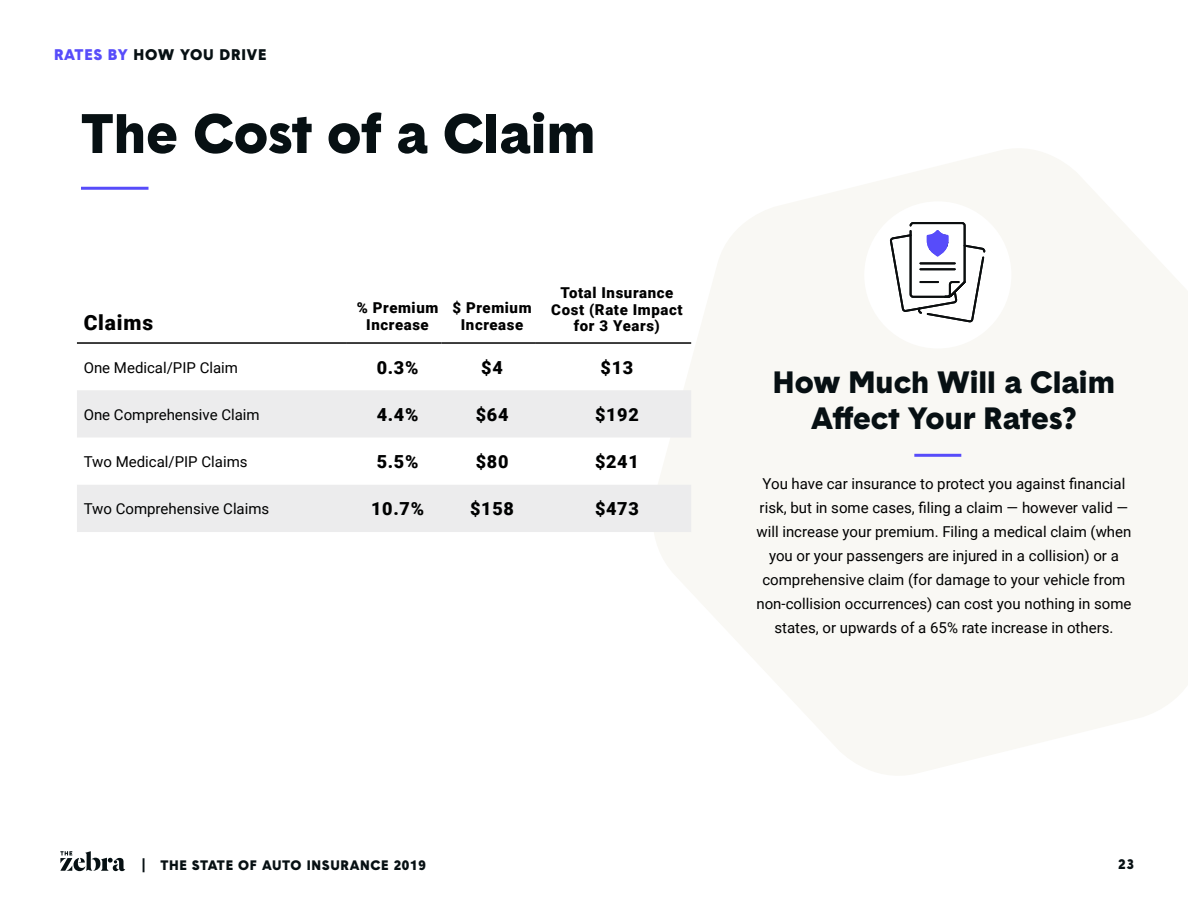
<style>
.page{position:relative;width:1188px;height:918px;background:#fff}
.page>*{position:absolute;margin:0;border:0;box-sizing:border-box;transform-origin:0 0}
.t1{font:900 54px "Basetica";color:#071013}
.t2{font:900 30px/36px "Basetica";color:#071013;text-align:center}
.t3{font:900 21px "Roboto";letter-spacing:.04em;color:#000101}
.t4{font:900 18px "Roboto";letter-spacing:.04em;color:#000101}
.t5{font:15px/24px "Roboto";color:#000;text-align:center}
.t6{font:15px "Roboto";color:#000101}
.t7{font:900 15px/16.5px "Roboto";letter-spacing:.04em;color:#000101;text-align:center}
.t8{font:900 15px "Basetica";letter-spacing:.05em;color:#071013}
.t9{font:900 13.5px "Basetica";color:#071013}
.t10{font:900 13.35px "Basetica";letter-spacing:.05em;color:#071013}
.s1{color:#574cfa}
</style>
<div class="page">
<svg style="left:654px;top:149px;width:534px;height:626px;fill:#f9f8f4"></svg>
<div style="left:864px;top:201px;width:147px;height:148px;background:#fff;border-radius:50%"></div>
<hr style="left:81px;top:187px;width:67px;height:3px;background:#574cfa">
<svg style="left:891px;top:222px;width:95px;height:101px"></svg>
<hr style="left:914px;top:454px;width:47px;height:3px;background:#574cfa">
<svg style="left:77px;top:390px;width:614px;height:142px;fill:#ececed"></svg>
<hr style="left:77px;top:342px;width:270px;height:2px;background:#000101">
<hr style="left:347px;top:342px;width:94px;height:2px;background:#000101">
<hr style="left:441px;top:342px;width:95px;height:2px;background:#000101">
<hr style="left:536px;top:342px;width:155px;height:2px;background:#000101">
<svg style="left:60px;top:851px;width:65px;height:20px"></svg>
<p class="t8" style="left:54px;top:44px;width:214px"><span class="s1">RATES BY</span> HOW YOU DRIVE</p>
<h1 class="t1" style="left:81px;top:95px;width:516px">The Cost of a Claim</h1>
<h3 class="t3" style="left:84px;top:308px;width:71px">Claims</h3>
<p class="t7" style="left:357px;top:299px;width:83px">% Premium<br>Increase</p>
<p class="t7" style="left:453px;top:299px;width:81px">$ Premium<br>Increase</p>
<p class="t7" style="left:551px;top:284px;width:133px">Total Insurance<br>Cost (Rate Impact for 3 Years)</p>
<p class="t6" style="left:84px;top:357px;width:156px">One Medical/PIP Claim</p>
<p class="t4" style="left:377px;top:355px;width:43px">0.3%</p>
<p class="t4" style="left:481px;top:355px;width:23px">$4</p>
<p class="t4" style="left:601px;top:355px;width:34px">$13</p>
<p class="t6" style="left:84px;top:404px;width:178px">One Comprehensive Claim</p>
<p class="t4" style="left:377px;top:402px;width:43px">4.4%</p>
<p class="t4" style="left:476px;top:402px;width:34px">$64</p>
<p class="t4" style="left:595px;top:402px;width:45px">$192</p>
<p class="t6" style="left:84px;top:451px;width:165px">Two Medical/PIP Claims</p>
<p class="t4" style="left:377px;top:449px;width:43px">5.5%</p>
<p class="t4" style="left:476px;top:449px;width:34px">$80</p>
<p class="t4" style="left:595px;top:449px;width:45px">$241</p>
<p class="t6" style="left:84px;top:498px;width:187px">Two Comprehensive Claims</p>
<p class="t4" style="left:371px;top:496px;width:54px">10.7%</p>
<p class="t4" style="left:470px;top:496px;width:45px">$158</p>
<p class="t4" style="left:595px;top:496px;width:45px">$473</p>
<h2 class="t2" style="left:773px;top:363px;width:343px">How Much Will a Claim<br>Affect Your Rates?</h2>
<p class="t5" style="left:756px;top:471px;width:377px">You have car insurance to protect you against financial risk, but in some cases, filing a claim — however valid — will increase your premium. Filing a medical claim (when you or your passengers are injured in a collision) or a comprehensive claim (for damage to your vehicle from non-collision occurrences) can cost you nothing in some states, or upwards of a 65% rate increase in others.</p>
<p class="t10" style="left:142px;top:855px;width:286px">| THE STATE OF AUTO INSURANCE 2019</p>
<p class="t9" style="left:1118px;top:855px;width:17px">23</p>
</div>
